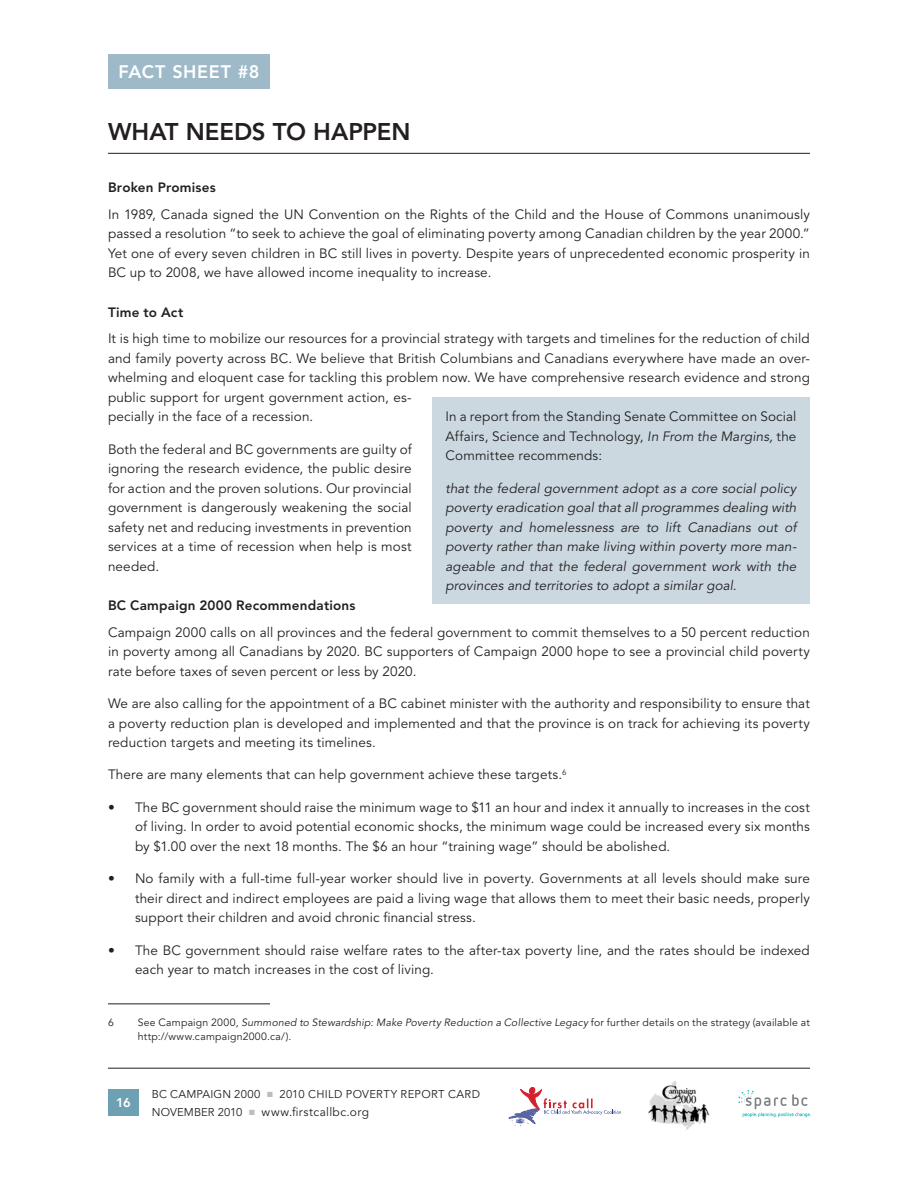
<style>
.page{position:relative;width:918px;height:1188px;background:#fff}
.page>*{position:absolute;margin:0;border:0;box-sizing:border-box;transform-origin:0 0}
.t1{font:800 24px "Avenir LT Std";letter-spacing:-.005em;color:#231f20}
.t2{font:800 18px "Avenir LT Std";letter-spacing:.04em;color:#fff}
.t3{font:13.5px/19.5px "Avenir LT Std";letter-spacing:.01em;color:#231f20;text-align:justify}
.t4{font:italic 13.5px/19.5px "Avenir LT Std";letter-spacing:.005em;color:#231f20;text-align:justify}
.t5{font:800 13.5px "Avenir LT Std";letter-spacing:.015em;color:#231f20}
.t6{font:800 12.75px "Avenir LT Std";color:#fff}
.t7{font:12px "Avenir LT Std";letter-spacing:.035em;color:#231f20}
.t8{font:11.25px "Avenir LT Std";letter-spacing:.02em;color:#231f20}
.t9{font:10.5px/13.5px "Avenir LT Std";letter-spacing:.025em;color:#231f20}
.s1{font-style:italic}
</style>
<div class="page">
<svg style="left:509px;top:1087px;width:112px;height:39px"></svg>
<svg style="left:738px;top:1090px;width:73px;height:27px"></svg>
<img style="left:648px;top:1081px;width:62px;height:49px">
<div style="left:108px;top:1089px;width:31px;height:27px;background:#6da0b2"></div>
<hr style="left:108px;top:1068px;width:702px;height:1px;background:#231f20">
<hr style="left:108px;top:153px;width:702px;height:1px;background:#231f20">
<hr style="left:108px;top:1004px;width:162px;height:1px;background:#231f20">
<div style="left:432px;top:398px;width:378px;height:206px;background:#cbd8e0"></div>
<div style="left:108px;top:54px;width:162px;height:34px;background:#9ebac8"></div>
<h2 class="t2" style="left:118px;top:61px;width:143px">FACT SHEET #8</h2>
<h1 class="t1" style="left:108px;top:117px;width:304px">WHAT NEEDS TO HAPPEN</h1>
<p class="t5" style="left:108px;top:180px;width:109px">Broken Promises</p>
<p class="t3" style="left:108px;top:205px;width:703px">In 1989, Canada signed the UN Convention on the Rights of the Child and the House of Commons unanimously passed a resolution “to seek to achieve the goal of eliminating poverty among Canadian children by the year 2000.” Yet one of every seven children in BC still lives in poverty. Despite years of unprecedented economic prosperity in BC up to 2008, we have allowed income inequality to increase.</p>
<p class="t5" style="left:108px;top:304px;width:77px">Time to Act</p>
<p class="t3" style="left:108px;top:329px;width:704px;text-align:left">It is high time to mobilize our resources for a provincial strategy with targets and timelines for the reduction of child and family poverty across BC. We believe that British Columbians and Canadians everywhere have made an over&shy;whelming and eloquent case for tackling this problem now. We have comprehensive research evidence and strong public support for urgent government action, es-<br>pecially in the face of a recession.</p>
<p class="t3" style="left:108px;top:440px;width:305px">Both the federal and BC governments are guilty of ignoring the research evidence, the public desire for action and the proven solutions. Our provincial government is dangerously weakening the social safety net and reducing investments in prevention services at a time of recession when help is most needed.</p>
<p class="t5" style="left:108px;top:598px;width:249px">BC Campaign 2000 Recommendations</p>
<p class="t3" style="left:108px;top:623px;width:703px">Campaign 2000 calls on all provinces and the federal government to commit themselves to a 50 percent reduction in poverty among all Canadians by 2020. BC supporters of Campaign 2000 hope to see a provincial child poverty rate before taxes of seven percent or less by 2020.</p>
<p class="t3" style="left:108px;top:694px;width:703px">We are also calling for the appointment of a BC cabinet minister with the authority and responsibility to ensure that a poverty reduction plan is developed and implemented and that the province is on track for achieving its poverty reduction targets and meeting its timelines.</p>
<p class="t3" style="left:108px;top:765px;width:460px">There are many elements that can help government achieve these targets.<sup>6</sup></p>
<p class="t3" style="left:135px;top:798px;width:676px">The BC government should raise the minimum wage to $11 an hour and index it annually to increases in the cost of living. In order to avoid potential economic shocks, the minimum wage could be increased every six months by $1.00 over the next 18 months. The $6 an hour “training wage” should be abolished.</p>
<p class="t3" style="left:135px;top:869px;width:676px">No family with a full-time full-year worker should live in poverty. Governments at all levels should make sure their direct and indirect employees are paid a living wage that allows them to meet their basic needs, properly support their children and avoid chronic financial stress.</p>
<p class="t3" style="left:135px;top:941px;width:676px">The BC government should raise welfare rates to the after-tax poverty line, and the rates should be indexed each year to match increases in the cost of living.</p>
<p class="t3" style="left:446px;top:407px;width:352px">In a report from the Standing Senate Committee on Social Affairs, Science and Technology, <span class="s1">In From the Margins,</span> the Committee recommends:</p>
<p class="t4" style="left:446px;top:479px;width:353px">that the federal government adopt as a core social policy poverty eradication goal that all programmes dealing with poverty and homelessness are to lift Canadians out of poverty rather than make living within poverty more man&shy;ageable and that the federal government work with the provinces and territories to adopt a similar goal.</p>
<p class="t9" style="left:108px;top:1016px;width:7px">6</p>
<p class="t9" style="left:138px;top:1016px;width:674px">See Campaign 2000, <span class="s1">Summoned to Stewardship: Make Poverty Reduction a Collective Legacy</span> for further details on the strategy (available at http://www.campaign2000.ca/).</p>
<p class="t6" style="left:116px;top:1095px;width:16px">16</p>
<p class="t8" style="left:152px;top:1088px;width:110px">BC CAMPAIGN 2000</p>
<p class="t8" style="left:279px;top:1088px;width:202px">2010 CHILD POVERTY REPORT CARD</p>
<p class="t8" style="left:152px;top:1106px;width:92px">NOVEMBER 2010</p>
<p class="t7" style="left:262px;top:1105px;width:109px">www.firstcallbc.org</p>
</div>
